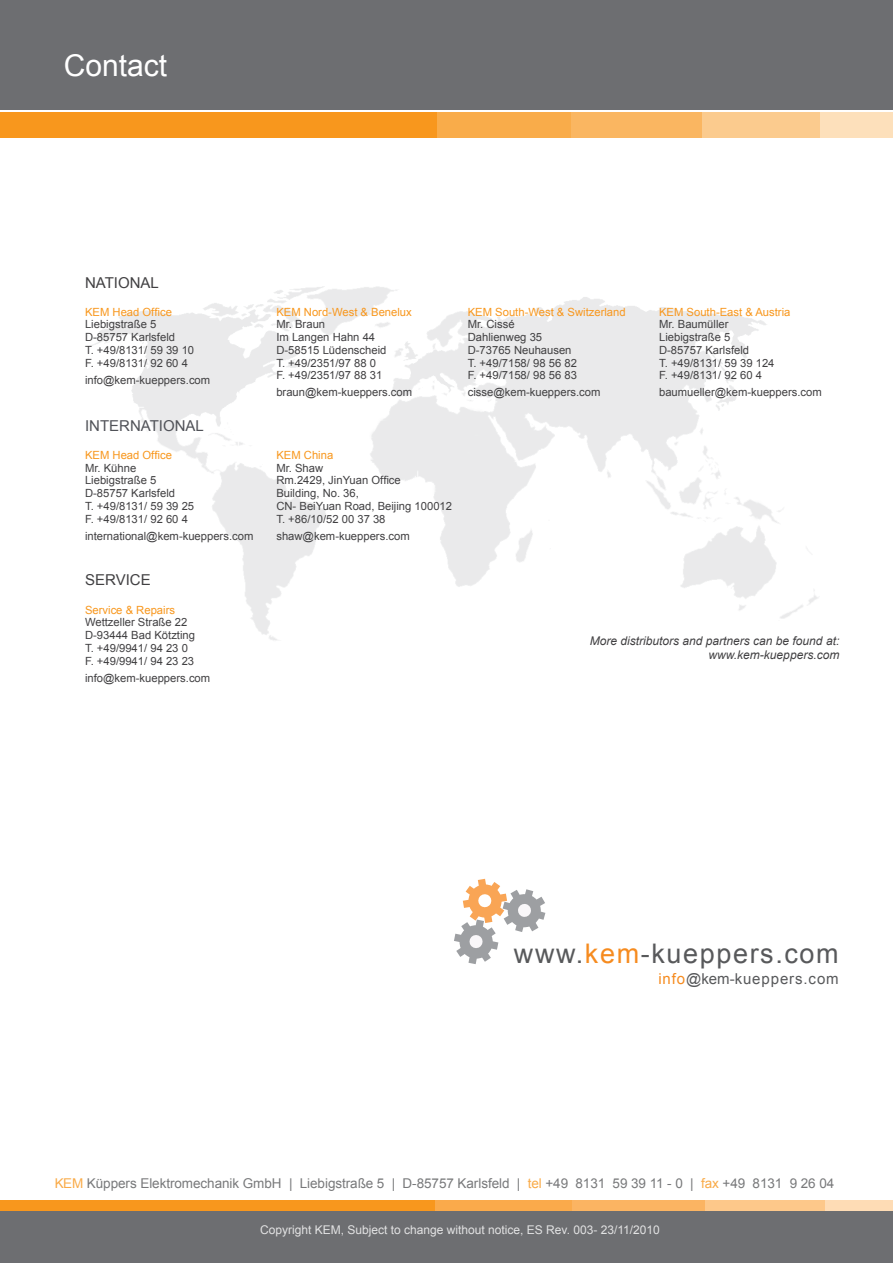
<style>
.page{position:relative;width:893px;height:1263px;background:#fff}
.page>*{position:absolute;margin:0;border:0;box-sizing:border-box;transform-origin:0 0}
.t1{font:30px "Arial";color:#fff}
.t2{font:27px "Arial";letter-spacing:.06em;color:#58595b}
.t3{font:15px "Arial";letter-spacing:.06em;color:#58595b}
.t4{font:15px "Arial";color:#414042}
.t5{font:15px "Arial";color:#505258}
.t6{font:13.5px "Arial";letter-spacing:-.005em;color:#58595b}
.t7{font:12px "Arial";color:#fff}
.t8{font:italic 12px/13.5px "Arial";color:#414042;text-align:right}
.t9{font:11.25px/12.8px "Arial";color:#414042}
.t10{font:11.25px "Arial";color:#f8971d}
.s1{color:#f68b1f}
.s2{color:#f8971d}
</style>
<div class="page">
<div style="left:0;top:0;width:893px;height:110px;background:#6d6e71"></div>
<div style="left:0;top:112px;width:893px;height:25px;background:#fde0bb"></div>
<div style="left:0;top:112px;width:819px;height:25px;background:#fbcb8e"></div>
<div style="left:0;top:112px;width:702px;height:25px;background:#fab661"></div>
<div style="left:0;top:112px;width:570px;height:25px;background:#f9ac4a"></div>
<div style="left:0;top:112px;width:437px;height:25px;background:#f8971d"></div>
<div style="left:0;top:1211px;width:893px;height:52px;background:#6d6e71"></div>
<div style="left:0;top:1200px;width:893px;height:11px;background:#fedcb5"></div>
<div style="left:0;top:1200px;width:825px;height:11px;background:#fdc88a"></div>
<div style="left:0;top:1200px;width:705px;height:11px;background:#fbb462"></div>
<div style="left:0;top:1200px;width:572px;height:11px;background:#faaa4b"></div>
<div style="left:0;top:1200px;width:434px;height:11px;background:#f8971d"></div>
<svg style="left:454px;top:879px;width:91px;height:85px"></svg>
<h1 class="t1" style="left:64px;top:45px;width:105px">Contact</h1>
<h3 class="t4" style="left:85px;top:272px;width:75px">NATIONAL</h3>
<p class="t10" style="left:85px;top:304px;width:88px">KEM Head Office</p>
<p class="t9" style="left:85px;top:318px;width:111px">Liebigstraße 5<br>D-85757 Karlsfeld<br>T. +49/8131/ 59 39 10<br>F. +49/8131/ 92 60 4</p>
<p class="t9" style="left:85px;top:373px;width:127px">info@kem-kueppers.com</p>
<h3 class="t5" style="left:85px;top:416px;width:120px">INTERNATIONAL</h3>
<p class="t10" style="left:85px;top:448px;width:88px">KEM Head Office</p>
<p class="t9" style="left:85px;top:461px;width:111px">Mr. Kühne<br>Liebigstraße 5<br>D-85757 Karlsfeld<br>T. +49/8131/ 59 39 25<br>F. +49/8131/ 92 60 4</p>
<p class="t9" style="left:85px;top:529px;width:170px">international@kem-kueppers.com</p>
<h3 class="t4" style="left:85px;top:570px;width:67px">SERVICE</h3>
<p class="t10" style="left:85px;top:602px;width:92px">Service &amp; Repairs</p>
<p class="t9" style="left:85px;top:616px;width:112px">Wettzeller Straße 22<br>D-93444 Bad Kötzting<br>T. +49/9941/ 94 23 0<br>F. +49/9941/ 94 23 23</p>
<p class="t9" style="left:85px;top:671px;width:127px">info@kem-kueppers.com</p>
<p class="t10" style="left:276px;top:304px;width:137px">KEM Nord-West &amp; Benelux</p>
<p class="t9" style="left:276px;top:318px;width:112px">Mr. Braun<br>Im Langen Hahn 44<br>D-58515 Lüdenscheid<br>T. +49/2351/97 88 0<br>F. +49/2351/97 88 31</p>
<p class="t9" style="left:276px;top:386px;width:137px">braun@kem-kueppers.com</p>
<p class="t10" style="left:468px;top:304px;width:159px">KEM South-West &amp; Switzerland</p>
<p class="t9" style="left:468px;top:318px;width:111px">Mr. Cissé<br>Dahlienweg 35<br>D-73765 Neuhausen<br>T. +49/7158/ 98 56 82<br>F. +49/7158/ 98 56 83</p>
<p class="t9" style="left:468px;top:386px;width:134px">cisse@kem-kueppers.com</p>
<p class="t10" style="left:276px;top:447px;width:58px">KEM China</p>
<p class="t9" style="left:276px;top:461px;width:177px">Mr. Shaw<br>Rm.2429, JinYuan Office<br>Building, No. 36,<br>CN- BeiYuan Road, Beijing 100012<br>T. +86/10/52 00 37 38</p>
<p class="t9" style="left:276px;top:529px;width:135px">shaw@kem-kueppers.com</p>
<p class="t10" style="left:659px;top:304px;width:133px">KEM South-East &amp; Austria</p>
<p class="t9" style="left:659px;top:318px;width:117px">Mr. Baumüller<br>Liebigstraße 5<br>D-85757 Karlsfeld<br>T. +49/8131/ 59 39 124<br>F. +49/8131/ 92 60 4</p>
<p class="t9" style="left:659px;top:386px;width:164px">baumueller@kem-kueppers.com</p>
<p class="t8" style="left:590px;top:634px;width:251px">More distributors and partners can be found at: www.kem-kueppers.com</p>
<h2 class="t2" style="left:514px;top:936px;width:326px">www.<span class="s1">kem</span>-kueppers.com</h2>
<h3 class="t3" style="left:658px;top:968px;width:182px"><span class="s1">info</span>@kem-kueppers.com</h3>
<p class="t6" style="left:54px;top:1175px;width:782px"><span class="s2">KEM</span> Küppers Elektromechanik GmbH | Liebigstraße 5 | D-85757 Karlsfeld | <span class="s2">tel</span> +49 8131 59 39 11 - 0 | <span class="s2">fax</span> +49 8131 9 26 04</p>
<p class="t7" style="left:260px;top:1222px;width:401px">Copyright KEM, Subject to change without notice, ES Rev. 003- 23/11/2010</p>
</div>
